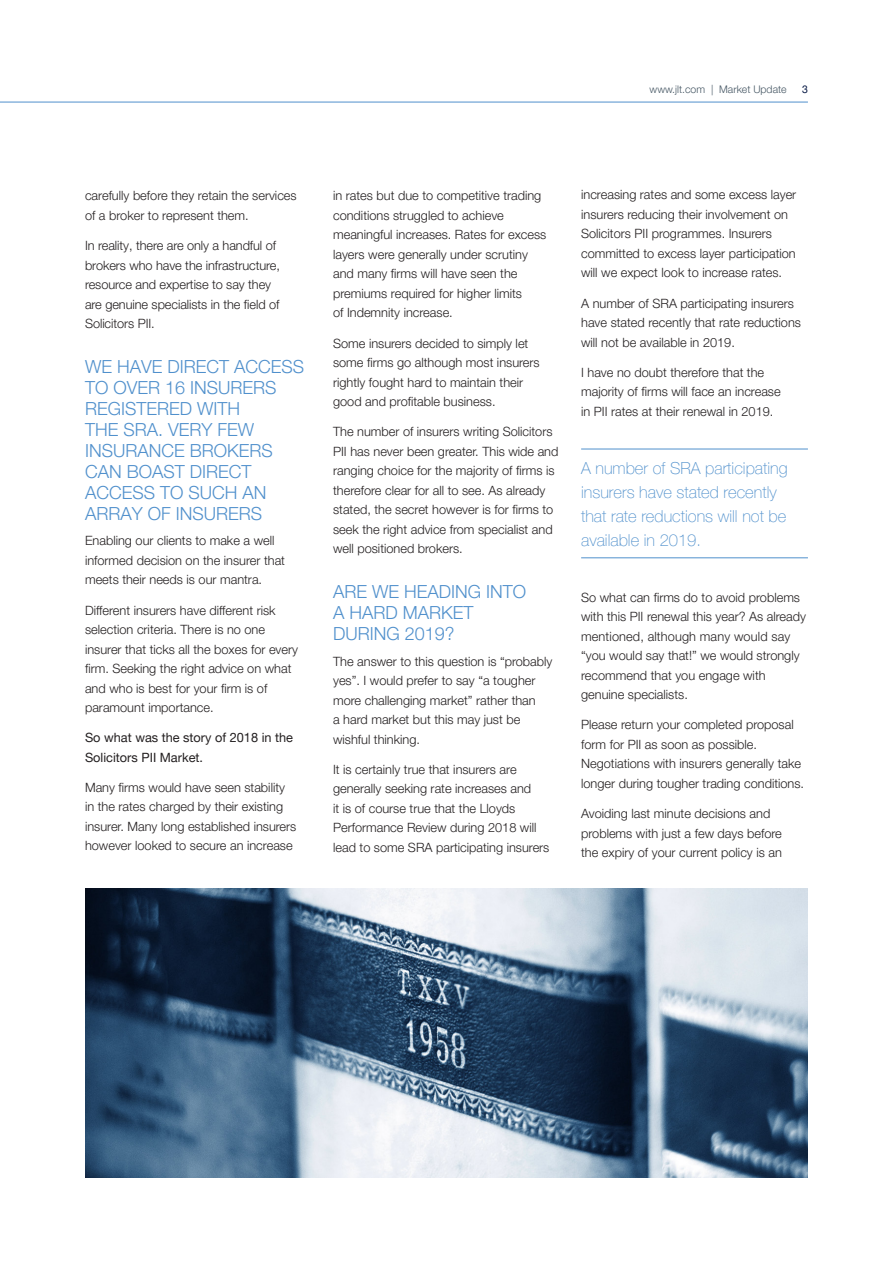
<style>
.page{position:relative;width:893px;height:1263px;background:#fff}
.page>*{position:absolute;margin:0;border:0;box-sizing:border-box;transform-origin:0 0}
._02_Heading_02{font:300 18px/21px "Helvetica Neue LT Pro";color:#5090cc}
._05_Pullquote_02{font:100 16.5px/24px "Helvetica Neue LT Pro";color:#5090cc}
._05_Body_Text{font:300 12.75px/19.5px "Helvetica Neue LT Pro";color:#231f20}
._05_Body_Text-2{font:12.75px/19.5px "Helvetica Neue LT Pro";color:#231f20}
.t1{font:300 10.5px "Helvetica Neue LT Pro";color:#475865}
.t2{font:10.5px "Helvetica Neue LT Pro";color:#001340}
</style>
<div class="page">
<hr style="left:0;top:102px;width:808px;height:1px;background:#5090cc">
<img style="left:86px;top:889px;width:722px;height:289px">
<hr style="left:581px;top:449px;width:227px;height:1px;background:#5090cc">
<hr style="left:581px;top:557px;width:227px;height:1px;background:#5090cc">
<p class="t1" style="left:649px;top:82px;width:139px">www.jlt.com | Market Update</p>
<p class="t2" style="left:802px;top:82px;width:7px">3</p>
<p class="_05_Body_Text" style="left:85px;top:186px;width:213px">carefully before they retain the services of a broker to represent them.</p>
<p class="_05_Body_Text" style="left:85px;top:236px;width:196px">In reality, there are only a handful of brokers who have the infrastructure, resource and expertise to say they are genuine specialists in the field of Solicitors PII.</p>
<p class="_02_Heading_02" style="left:85px;top:355px;width:221px">WE HAVE DIRECT ACCESS<br>TO OVER 16 INSURERS<br>REGISTERED WITH<br>THE SRA. VERY FEW<br>INSURANCE BROKERS<br>CAN BOAST DIRECT<br>ACCESS TO SUCH AN<br>ARRAY OF INSURERS</p>
<p class="_05_Body_Text" style="left:85px;top:531px;width:202px">Enabling our clients to make a well informed decision on the insurer that meets their needs is our mantra.</p>
<p class="_05_Body_Text" style="left:85px;top:600px;width:215px">Different insurers have different risk selection criteria. There is no one insurer that ticks all the boxes for every firm. Seeking the right advice on what and who is best for your firm is of paramount importance.</p>
<p class="_05_Body_Text-2" style="left:85px;top:728px;width:210px">So what was the story of 2018 in the<br>Solicitors PII Market.</p>
<p class="_05_Body_Text" style="left:85px;top:777px;width:213px">Many firms would have seen stability in the rates charged by their existing insurer. Many long established insurers however looked to secure an increase</p>
<p class="_05_Body_Text" style="left:333px;top:186px;width:215px">in rates but due to competitive trading conditions struggled to achieve meaningful increases. Rates for excess layers were generally under scrutiny and many firms will have seen the premiums required for higher limits<br>of Indemnity increase.</p>
<p class="_05_Body_Text" style="left:333px;top:333px;width:208px">Some insurers decided to simply let some firms go although most insurers rightly fought hard to maintain their good and profitable business.</p>
<p class="_05_Body_Text" style="left:333px;top:422px;width:227px">The number of insurers writing Solicitors PII has never been greater. This wide and ranging choice for the majority of firms is therefore clear for all to see. As already stated, the secret however is for firms to seek the right advice from specialist and well positioned brokers.</p>
<p class="_02_Heading_02" style="left:333px;top:580px;width:195px">ARE WE HEADING INTO<br>A HARD MARKET<br>DURING 2019?</p>
<p class="_05_Body_Text" style="left:333px;top:651px;width:221px">The answer to this question is “probably yes”. I would prefer to say “a tougher more challenging market” rather than<br>a hard market but this may just be wishful thinking.</p>
<p class="_05_Body_Text" style="left:333px;top:759px;width:218px">It is certainly true that insurers are generally seeking rate increases and<br>it is of course true that the Lloyds Performance Review during 2018 will lead to some SRA participating insurers</p>
<p class="_05_Body_Text" style="left:581px;top:185px;width:217px">increasing rates and some excess layer insurers reducing their involvement on Solicitors PII programmes. Insurers committed to excess layer participation will we expect look to increase rates.</p>
<p class="_05_Body_Text" style="left:581px;top:293px;width:221px">A number of SRA participating insurers have stated recently that rate reductions will not be available in 2019.</p>
<p class="_05_Body_Text" style="left:581px;top:362px;width:201px">I have no doubt therefore that the majority of firms will face an increase in PII rates at their renewal in 2019.</p>
<p class="_05_Pullquote_02" style="left:581px;top:456px;width:208px">A number of SRA participating insurers have stated recently that rate reductions will not be available in 2019.</p>
<p class="_05_Body_Text" style="left:581px;top:587px;width:226px">So what can firms do to avoid problems with this PII renewal this year? As already mentioned, although many would say “you would say that!” we would strongly recommend that you engage with genuine specialists.</p>
<p class="_05_Body_Text" style="left:581px;top:715px;width:224px">Please return your completed proposal form for PII as soon as possible.<br>Negotiations with insurers generally take longer during tougher trading conditions.</p>
<p class="_05_Body_Text" style="left:581px;top:803px;width:202px">Avoiding last minute decisions and problems with just a few days before the expiry of your current policy is an</p>
</div>
